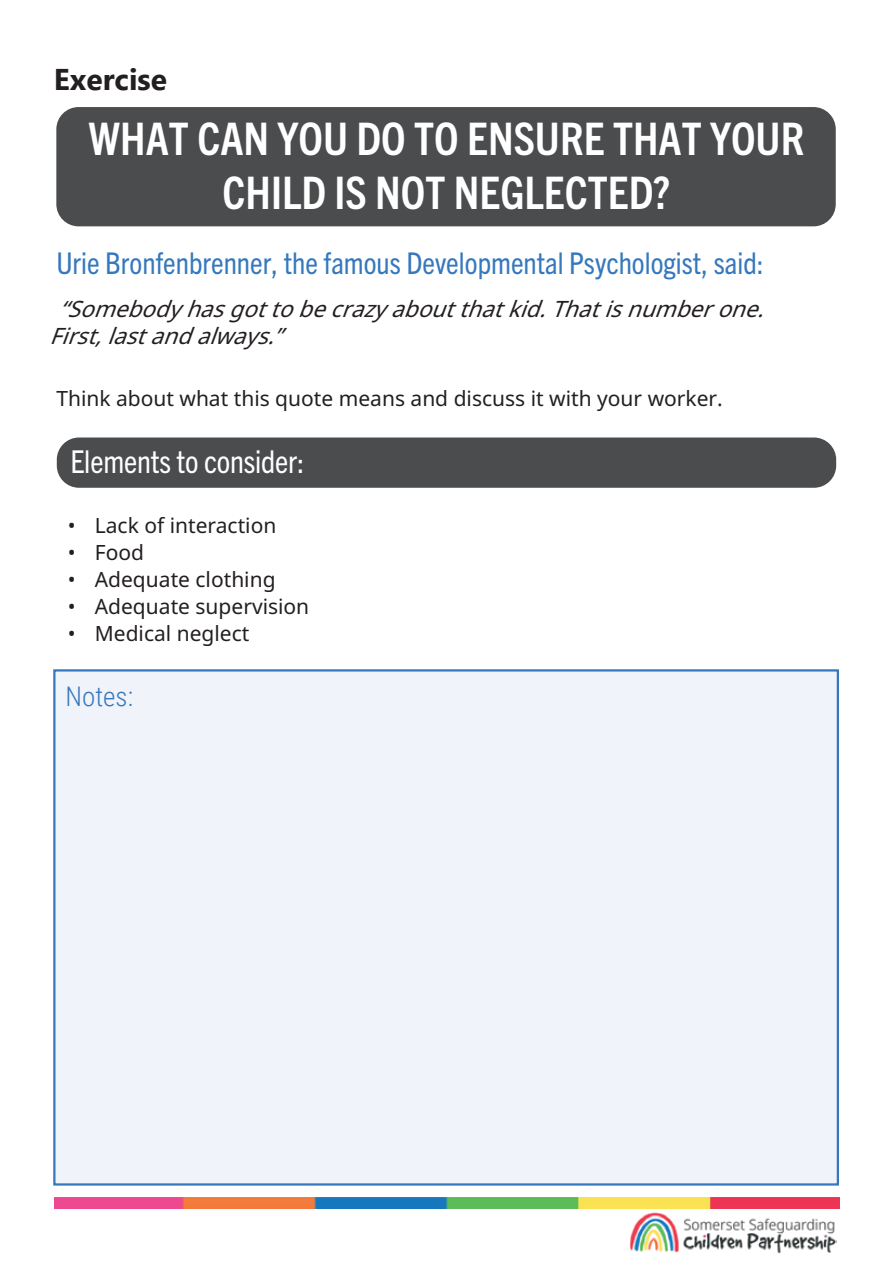
<style>
.page{position:relative;width:893px;height:1263px;background:#fff}
.page>*{position:absolute;margin:0;border:0;box-sizing:border-box;transform-origin:0 0}
.t1{font:700 condensed 45px/54px "Trade Gothic Next LT Pro";color:#fff;text-align:center}
.t2{font:condensed 31.5px "Trade Gothic Next LT Pro";letter-spacing:-.005em;color:#fff}
.t3{font:condensed 30px "Trade Gothic Next LT Pro";color:#3578bd}
.t4{font:700 30px "Microsoft Tai Le";color:#231f20}
.t5{font:300 27px "Roboto Condensed";color:#3578bd}
.t6{font:italic 22.5px/27px "Noto Sans";color:#231f20}
.t7{font:21px "Noto Sans";color:#231f20}
</style>
<div class="page">
<div style="left:53px;top:669px;width:786px;height:516px;background:#f1f3fa;border:2px solid #3578bd"></div>
<img style="left:54px;top:1197px;width:785px;height:12px">
<div style="left:56px;top:107px;width:780px;height:119px;background:#4a4c4e;border-radius:22px"></div>
<img style="left:629px;top:1212px;width:207px;height:41px">
<div style="left:57px;top:437px;width:779px;height:51px;background:#4a4c4e;border-radius:22px"></div>
<h3 class="t4" style="left:54px;top:62px;width:115px">Exercise</h3>
<h1 class="t1" style="left:89px;top:109px;width:717px">WHAT CAN YOU DO TO ENSURE THAT YOUR<br>CHILD IS NOT NEGLECTED?</h1>
<h3 class="t3" style="left:56px;top:243px;width:709px">Urie Bronfenbrenner, the famous Developmental Psychologist, said:</h3>
<p class="t6" style="left:50px;top:296px;width:727px;text-indent:10px">“Somebodyhasgottobecrazyaboutthatkid.Thatisnumberone.<br>First,lastandalways.”</p>
<p class="t7" style="left:56px;top:384px;width:668px">Think about what this quote means and discuss it with your worker.</p>
<h2 class="t2" style="left:70px;top:440px;width:235px">Elements to consider:</h2>
<p class="t7" style="left:68px;top:510px;width:210px">• Lack of interaction</p>
<p class="t7" style="left:68px;top:537px;width:78px">• Food</p>
<p class="t7" style="left:68px;top:564px;width:209px">• Adequate clothing</p>
<p class="t7" style="left:68px;top:591px;width:243px">• Adequate supervision</p>
<p class="t7" style="left:68px;top:618px;width:183px">• Medical neglect</p>
<p class="t5" style="left:66px;top:678px;width:69px">Notes:</p>
</div>
